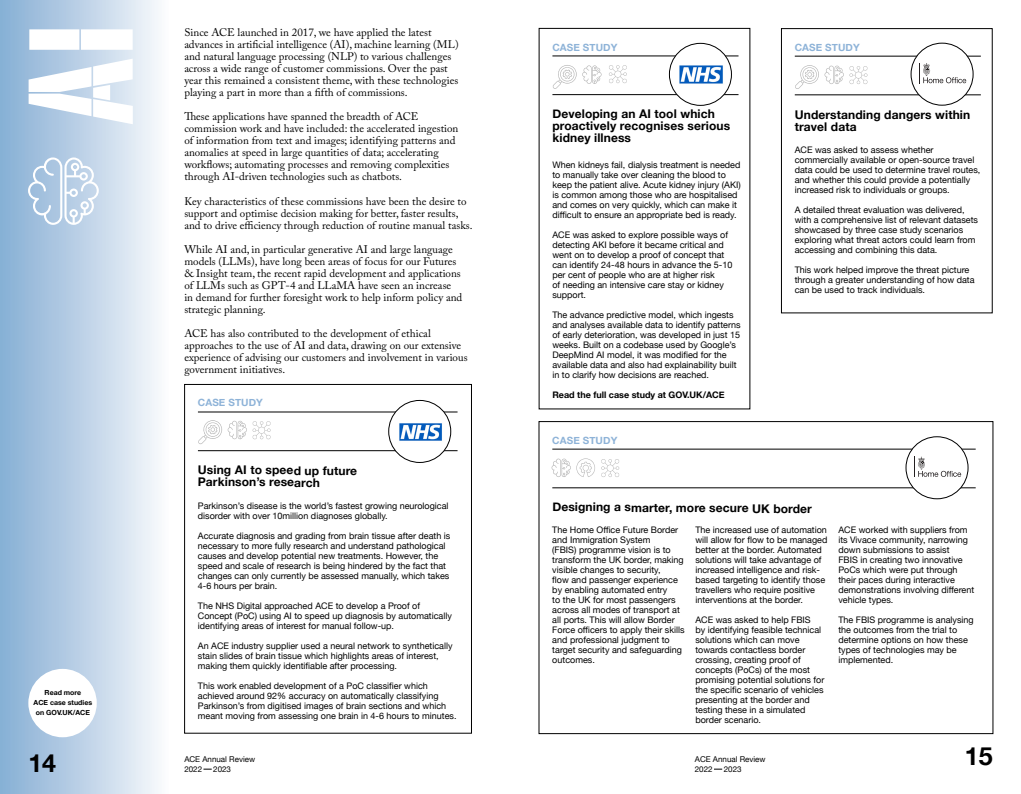
<style>
.page{position:relative;width:1021px;height:794px;background:#fff}
.page>*{position:absolute;margin:0;border:0;box-sizing:border-box;transform-origin:0 0}
.t1{font:148px "Ace Stencil";color:#fff}
.t2{font:700 25px "Helvetica Neue";color:#000}
.t3{font:700 12px/12px "Helvetica Neue";letter-spacing:.01em;color:#000}
.t4{font:11px/12px "Adobe Caslon Pro";color:#000}
.t5{font:700 10px "Helvetica Neue";letter-spacing:.01em;color:#8eb3d8}
.t6{font:9px/10px "Helvetica Neue";color:#000}
.t7{font:700 9px "Helvetica Neue";color:#000}
.t8{font:8px/9.5px "Helvetica Neue";color:#000}
.t9{font:700 7px "Helvetica Neue";color:#000}
</style>
<div class="page">
<div style="left:0;top:0;width:170px;height:794px;background:linear-gradient(to right,#85add4,#fafbfd)"></div>
<svg style="left:28px;top:157px;width:71px;height:68px"></svg>
<div style="left:184px;top:384px;width:287px;height:349px;border:1px solid #000"></div>
<svg style="left:198px;top:420px;width:24px;height:24px"></svg>
<svg style="left:228px;top:421px;width:43px;height:18px"></svg>
<hr style="left:198px;top:412px;width:259px;height:1px;background:#000">
<hr style="left:198px;top:450px;width:259px;height:1px;background:#000">
<svg style="left:609px;top:65px;width:18px;height:18px"></svg>
<svg style="left:552px;top:65px;width:49px;height:24px"></svg>
<hr style="left:552px;top:56px;width:186px;height:1px;background:#000">
<hr style="left:552px;top:94px;width:186px;height:1px;background:#000">
<div style="left:781px;top:28px;width:211px;height:285px;border:1px solid #000"></div>
<svg style="left:849px;top:66px;width:18px;height:18px"></svg>
<svg style="left:795px;top:65px;width:48px;height:24px"></svg>
<hr style="left:794px;top:56px;width:186px;height:1px;background:#000">
<hr style="left:794px;top:95px;width:186px;height:1px;background:#000">
<div style="left:538px;top:421px;width:455px;height:313px;border:1px solid #000"></div>
<svg style="left:601px;top:459px;width:18px;height:18px"></svg>
<svg style="left:551px;top:458px;width:44px;height:19px"></svg>
<hr style="left:552px;top:449px;width:423px;height:1px;background:#000">
<hr style="left:552px;top:487px;width:423px;height:1px;background:#000">
<div style="left:28px;top:669px;width:69px;height:68px;background:#fff;border-radius:50%"></div>
<div style="left:911px;top:43px;width:62px;height:62px;background:#fff;border-radius:50%"></div>
<div style="left:910px;top:43px;width:63px;height:62px;border:1px solid #000;border-radius:50%"></div>
<svg style="left:919px;top:63px;width:47px;height:20px"></svg>
<div style="left:906px;top:437px;width:62px;height:62px;background:#fff;border-radius:50%"></div>
<div style="left:905px;top:436px;width:63px;height:63px;border:1px solid #000;border-radius:50%"></div>
<svg style="left:914px;top:456px;width:47px;height:21px"></svg>
<div style="left:389px;top:400px;width:62px;height:62px;background:#fff;border-radius:50%"></div>
<div style="left:388px;top:400px;width:63px;height:63px;border:1px solid #000;border-radius:50%"></div>
<img style="left:399px;top:423px;width:43px;height:18px">
<div style="left:669px;top:43px;width:62px;height:62px;background:#fff;border-radius:50%"></div>
<div style="left:669px;top:43px;width:62px;height:63px;border:1px solid #000;border-radius:50%"></div>
<img style="left:679px;top:65px;width:44px;height:19px">
<p class="t1" style="left:27px;top:126px;width:105px;rotate:-90deg">AI</p>
<p class="t9" style="left:45px;top:687px;width:38px">Read more</p>
<p class="t9" style="left:34px;top:697px;width:60px">ACE case studies</p>
<p class="t9" style="left:36px;top:707px;width:55px">on GOV.UK/ACE</p>
<p class="t4" style="left:184px;top:27px;width:276px">Since ACE launched in 2017, we have applied the latest advances in artificial intelligence (AI), machine learning (ML) and natural language processing (NLP) to various challenges across a wide range of customer commissions. Over the past year this remained a consistent theme, with these technologies playing a part in more than a fifth of commissions.</p>
<p class="t4" style="left:184px;top:111px;width:275px">These applications have spanned the breadth of ACE commission work and have included: the accelerated ingestion of information from text and images; identifying patterns and anomalies at speed in large quantities of data; accelerating workflows; automating processes and removing complexities through AI-driven technologies such as chatbots.</p>
<p class="t4" style="left:184px;top:195px;width:290px">Key characteristics of these commissions have been the desire to support and optimise decision making for better, faster results, and to drive efficiency through reduction of routine manual tasks.</p>
<p class="t4" style="left:184px;top:243px;width:279px">While AI and, in particular generative AI and large language models (LLMs), have long been areas of focus for our Futures &amp; Insight team, the recent rapid development and applications of LLMs such as GPT-4 and LLaMA have seen an increase in demand for further foresight work to help inform policy and strategic planning.</p>
<p class="t4" style="left:184px;top:327px;width:285px">ACE has also contributed to the development of ethical approaches to the use of AI and data, drawing on our extensive experience of advising our customers and involvement in various government initiatives.</p>
<p class="t5" style="left:198px;top:394px;width:67px">CASE STUDY</p>
<p class="t3" style="left:198px;top:464px;width:161px">Using AI to speed up future</p>
<p class="t3" style="left:198px;top:476px;width:124px">Parkinson’s research</p>
<p class="t6" style="left:198px;top:501px;width:252px">Parkinson’s disease is the world’s fastest growing neurological disorder with over 10million diagnoses globally.</p>
<p class="t6" style="left:198px;top:531px;width:254px">Accurate diagnosis and grading from brain tissue after death is necessary to more fully research and understand pathological causes and develop potential new treatments. However, the speed and scale of research is being hindered by the fact that changes can only currently be assessed manually, which takes 4-6 hours per brain.</p>
<p class="t6" style="left:198px;top:601px;width:255px">The NHS Digital approached ACE to develop a Proof of<br>Concept (PoC) using AI to speed up diagnosis by automatically identifying areas of interest for manual follow-up.</p>
<p class="t6" style="left:198px;top:641px;width:256px">An ACE industry supplier used a neural network to synthetically stain slides of brain tissue which highlights areas of interest, making them quickly identifiable after processing.</p>
<p class="t6" style="left:198px;top:681px;width:260px">This work enabled development of a PoC classifier which achieved around 92% accuracy on automatically classifying Parkinson’s from digitised images of brain sections and which meant moving from assessing one brain in 4-6 hours to minutes.</p>
<p class="t5" style="left:552px;top:39px;width:67px">CASE STUDY</p>
<p class="t3" style="left:552px;top:108px;width:179px">Developing an AI tool which proactively recognises serious kidney illness</p>
<p class="t6" style="left:552px;top:160px;width:190px">When kidneys fail, dialysis treatment is needed to manually take over cleaning the blood to keep the patient alive. Acute kidney injury (AKI) is common among those who are hospitalised and comes on very quickly, which can make it difficult to ensure an appropriate bed is ready.</p>
<p class="t6" style="left:552px;top:230px;width:181px">ACE was asked to explore possible ways of detecting AKI before it became critical and went on to develop a proof of concept that can identify 24-48 hours in advance the 5-10 per cent of people who are at higher risk<br>of needing an intensive care stay or kidney support.</p>
<p class="t6" style="left:552px;top:310px;width:190px">The advance predictive model, which ingests and analyses available data to identify patterns of early deterioration, was developed in just 15 weeks. Built on a codebase used by Google’s DeepMind AI model, it was modified for the available data and also had explainability built in to clarify how decisions are reached.</p>
<p class="t7" style="left:552px;top:387px;width:174px">Read the full case study at GOV.UK/ACE</p>
<p class="t5" style="left:552px;top:432px;width:67px">CASE STUDY</p>
<p class="t5" style="left:794px;top:39px;width:67px">CASE STUDY</p>
<p class="t3" style="left:794px;top:109px;width:177px">Understanding dangers within travel data</p>
<p class="t6" style="left:794px;top:145px;width:187px">ACE was asked to assess whether commercially available or open-source travel data could be used to determine travel routes, and whether this could provide a potentially increased risk to individuals or groups.</p>
<p class="t6" style="left:794px;top:205px;width:185px">A detailed threat evaluation was delivered, with a comprehensive list of relevant datasets showcased by three case study scenarios exploring what threat actors could learn from accessing and combining this data.</p>
<p class="t6" style="left:794px;top:265px;width:181px">This work helped improve the threat picture through a greater understanding of how data can be used to track individuals.</p>
<p class="t3" style="left:552px;top:502px;width:261px">Designing a smarter, more secure UK border</p>
<p class="t6" style="left:552px;top:525px;width:134px">The Home Office Future Border and Immigration System<br>(FBIS) programme vision is to transform the UK border, making visible changes to security,<br>flow and passenger experience by enabling automated entry<br>to the UK for most passengers across all modes of transport at all ports. This will allow Border<br>Force officers to apply their skills and professional judgment to target security and safeguarding outcomes.</p>
<p class="t6" style="left:695px;top:525px;width:133px">The increased use of automation will allow for flow to be managed better at the border. Automated solutions will take advantage of increased intelligence and risk&shy;based targeting to identify those travellers who require positive interventions at the border.</p>
<p class="t6" style="left:695px;top:615px;width:131px">ACE was asked to help FBIS<br>by identifying feasible technical solutions which can move towards contactless border crossing, creating proof of concepts (PoCs) of the most promising potential solutions for the specific scenario of vehicles presenting at the border and testing these in a simulated border scenario.</p>
<p class="t6" style="left:838px;top:525px;width:137px">ACE worked with suppliers from its Vivace community, narrowing down submissions to assist<br>FBIS in creating two innovative<br>PoCs which were put through their paces during interactive demonstrations involving different vehicle types.</p>
<p class="t6" style="left:838px;top:615px;width:137px">The FBIS programme is analysing the outcomes from the trial to determine options on how these types of technologies may be implemented.</p>
<p class="t2" style="left:28px;top:743px;width:29px">14</p>
<p class="t8" style="left:694px;top:764px;width:19px">2022</p>
<p class="t8" style="left:723px;top:764px;width:19px">2023</p>
<p class="t8" style="left:184px;top:755px;width:72px">ACE Annual Review<br>2022</p>
<p class="t8" style="left:694px;top:755px;width:72px">ACE Annual Review</p>
<p class="t8" style="left:213px;top:764px;width:19px">2023</p>
<p class="t2" style="left:964px;top:737px;width:29px">15</p>
</div>
